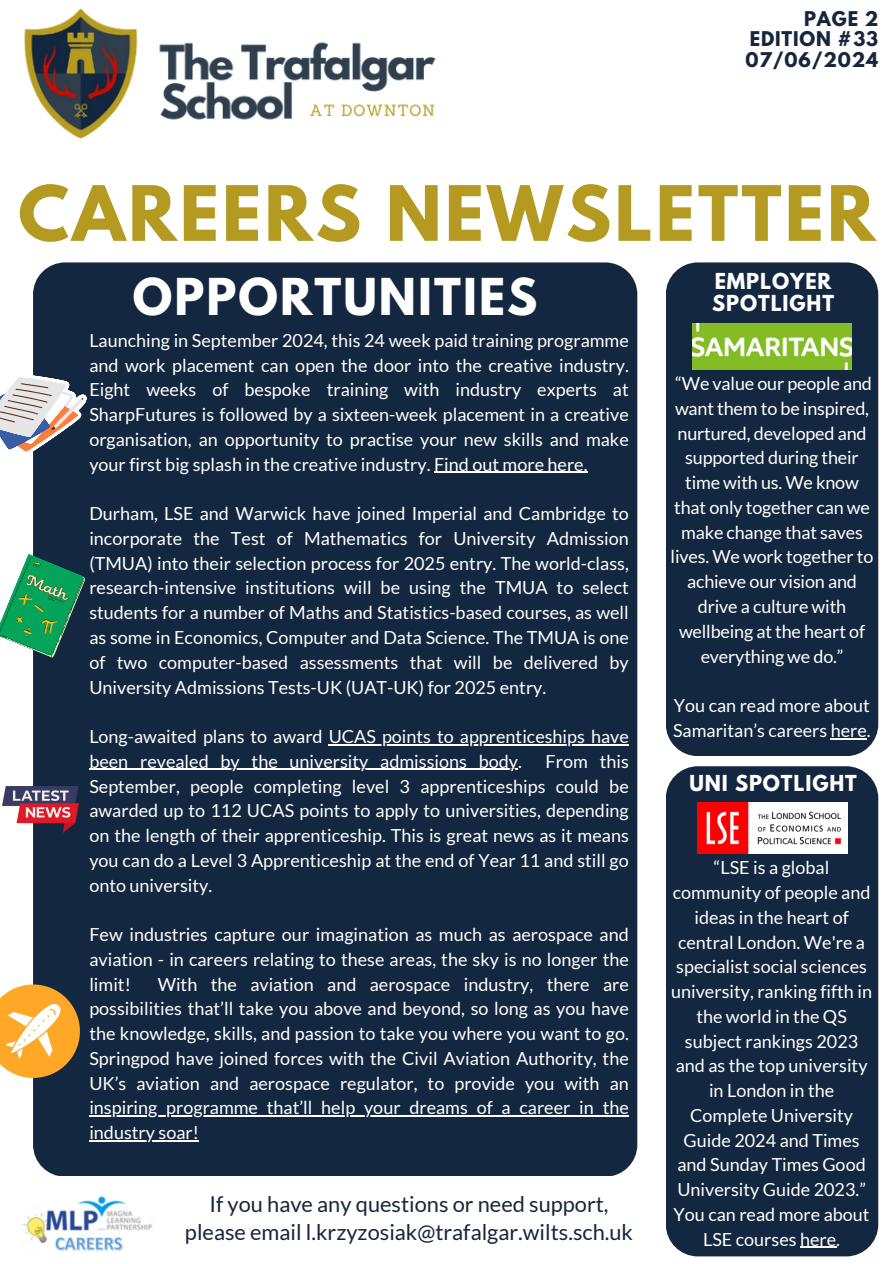
<style>
.page{position:relative;width:894px;height:1264px;background:#fff}
.page>*{position:absolute;margin:0;border:0;box-sizing:border-box;transform-origin:0 0}
.t1{font:700 67.5px "League Spartan";letter-spacing:.045em;color:#b49a21}
.t2{font:700 45px "League Spartan";letter-spacing:.045em;color:#fff}
.t3{font:21.75px/28.2px "Lato";color:#18253b;text-align:center}
.t4{font:700 19.5px "League Spartan";letter-spacing:.045em;color:#fff}
.t5{font:18px/24.8px "Lato";color:#fff;text-align:justify}
.t6{font:700 18px/20.2px "League Spartan";letter-spacing:.045em;color:#18253b;text-align:justify}
</style>
<div class="page">
<div style="left:33px;top:262px;width:604px;height:913px;background:#132840;border-radius:32px"></div>
<div style="left:665px;top:262px;width:213px;height:494px;background:#132840;border-radius:32px"></div>
<div style="left:665px;top:766px;width:213px;height:490px;background:#132840;border-radius:32px"></div>
<img style="left:24px;top:8px;width:423px;height:281px">
<img style="left:23px;top:1196px;width:129px;height:55px">
<hr style="left:434px;top:472px;width:153px;height:1px;background:#fff">
<svg style="left:328px;top:744px;width:14px;height:1px"></svg>
<hr style="left:342px;top:744px;width:286px;height:1px;background:#fff">
<hr style="left:89px;top:769px;width:429px;height:1px;background:#fff">
<hr style="left:89px;top:1115px;width:539px;height:1px;background:#fff">
<hr style="left:89px;top:1140px;width:110px;height:1px;background:#fff">
<svg style="left:0;top:374px;width:87px;height:80px"></svg>
<svg style="left:0;top:553px;width:85px;height:105px"></svg>
<img style="left:3px;top:786px;width:75px;height:46px">
<svg style="left:0;top:984px;width:80px;height:93px"></svg>
<img style="left:692px;top:323px;width:159px;height:46px">
<div style="left:698px;top:802px;width:149px;height:51px;background:#fff"></div>
<img style="left:697px;top:802px;width:143px;height:51px">
<hr style="left:830px;top:738px;width:36px;height:1px;background:#fff">
<hr style="left:799px;top:1246px;width:37px;height:1px;background:#fff">
<p class="t6" style="left:745px;top:11px;width:134px;text-indent:59px">PAGE 2<br>EDITION #33<br>07/06/2024</p>
<p class="t1" style="left:18px;top:180px;width:858px">CAREERS NEWSLETTER</p>
<h4 class="t4" style="left:714px;top:271px;width:118px">EMPLOYER</h4>
<h1 class="t2" style="left:133px;top:274px;width:406px">OPPORTUNITIES</h1>
<h4 class="t4" style="left:712px;top:293px;width:123px">SPOTLIGHT</h4>
<p class="t5" style="left:89px;top:327px;width:541px">Launching in September 2024, this 24 week paid training programme and work placement can open the door into the creative industry.<br>Eight weeks of bespoke training with industry experts at SharpFutures is followed by a sixteen-week placement in a creative organisation, an opportunity to practise your new skills and make your first big splash in the creative industry. Find out more here.</p>
<p class="t5" style="left:89px;top:501px;width:541px">Durham, LSE and Warwick have joined Imperial and Cambridge to incorporate the Test of Mathematics for University Admission (TMUA) into their selection process for 2025 entry. The world-class, research-intensive institutions will be using the TMUA to select students for a number of Maths and Statistics-based courses, as well as some in Economics, Computer and Data Science. The TMUA is one of two computer-based assessments that will be delivered by University Admissions Tests-UK (UAT-UK) for 2025 entry.</p>
<p class="t5" style="left:89px;top:723px;width:541px">Long-awaited plans to award UCAS points to apprenticeships have</p>
<p class="t5" style="left:89px;top:748px;width:434px">been revealed by the university admissions body.</p>
<p class="t5" style="left:89px;top:748px;width:541px;text-indent:456px">From this September, people completing level 3 apprenticeships could be awarded up to 112 UCAS points to apply to universities, depending on the length of their apprenticeship. This is great news as it means you can do a Level 3 Apprenticeship at the end of Year 11 and still go onto university.</p>
<p class="t5" style="left:89px;top:921px;width:541px">Few industries capture our imagination as much as aerospace and aviation - in careers relating to these areas, the sky is no longer the limit!</p>
<p class="t5" style="left:89px;top:971px;width:541px;text-indent:68px">With the aviation and aerospace industry, there are possibilities that’ll take you above and beyond, so long as you have the knowledge, skills, and passion to take you where you want to go.<br>Springpod have joined forces with the Civil Aviation Authority, the UK’s aviation and aerospace regulator, to provide you with an</p>
<h4 class="t5" style="left:89px;top:1095px;width:541px">inspiring programme that’ll help your dreams of a career in the</h4>
<p class="t5" style="left:89px;top:1119px;width:111px">industry soar!</p>
<h4 class="t3" style="left:185px;top:1189px;width:449px">If you have any questions or need support, please email l.krzyzosiak@trafalgar.wilts.sch.uk</h4>
<p class="t5" style="left:670px;top:371px;width:204px;text-align:center">“We value our people and want them to be inspired, nurtured, developed and supported during their time with us. We know that only together can we make change that saves lives. We work together to achieve our vision and drive a culture with wellbeing at the heart of everything we do.”</p>
<p class="t5" style="left:673px;top:692px;width:199px">You can read more about<br>Samaritan’s careers here.</p>
<p class="t4" style="left:689px;top:773px;width:169px">UNI SPOTLIGHT</p>
<p class="t5" style="left:671px;top:855px;width:202px;text-align:center">“LSE is a global community of people and ideas in the heart of central London. We're a specialist social sciences university, ranking fifth in the world in the QS subject rankings 2023 and as the top university in London in the<br>Complete University<br>Guide 2024 and Times and Sunday Times Good<br>University Guide 2023.”</p>
<h3 class="t5" style="left:673px;top:1201px;width:198px;text-align:center">You can read more about<br>LSE courses here.</h3>
</div>
